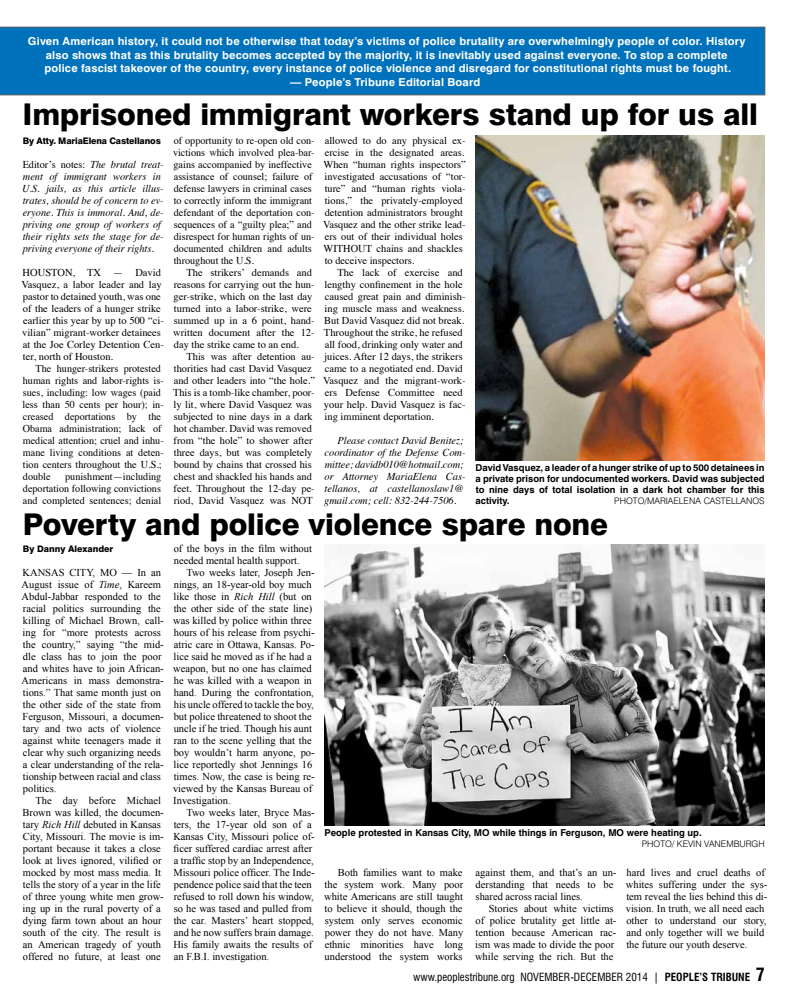
<style>
.page{position:relative;width:792px;height:1008px;background:#fff}
.page>*{position:absolute;margin:0;border:0;box-sizing:border-box;transform-origin:0 0}
.t1{font:800 30px "Swiss 721 BT";letter-spacing:-.005em;color:#000}
.t2{font:700 11px/13.7px "Swiss 721 BT";letter-spacing:.015em;color:#fff;text-align:center}
.t3{font:condensed 11px "Swiss 721 BT";color:#000}
.t4{font:10.5px/12px "Times New Roman";color:#000}
.t5{font:10.5px/12px "Times";color:#000}
.t6{font:italic 10.5px/12px "Times";color:#000}
.t7{font:700 9.5px/11px "Swiss 721 BT";color:#000;text-align:justify}
.t8{font:300 9px "Swiss 721 BT";color:#000}
.t9{font:800 9px "Swiss 721 BT";letter-spacing:-.01em;color:#000}
.s1{font-style:normal}
.s2{font-style:italic}
.s3{font-weight:700}
.s4{font-weight:700;font-size:18px}
</style>
<div class="page">
<div style="left:0;top:27px;width:765px;height:68px;background:#0072bc"></div>
<img style="left:475px;top:136px;width:290px;height:324px">
<img style="left:324px;top:544px;width:441px;height:282px">
<p class="t2" style="left:28px;top:34px;width:719px">Given American history, it could not be otherwise that today’s victims of police brutality are overwhelmingly people of color. History also shows that as this brutality becomes accepted by the majority, it is inevitably used against everyone. To stop a complete<br>police fascist takeover of the country, every instance of police violence and disregard for constitutional rights must be fought.</p>
<p class="t2" style="left:290px;top:75px;width:192px">— People’s Tribune Editorial Board</p>
<h1 class="t1" style="left:23px;top:96px;width:737px">Imprisoned immigrant workers stand up for us all</h1>
<p class="t9" style="left:23px;top:135px;width:140px">By Atty. MariaElena Castellanos</p>
<p class="t6" style="left:22px;top:158px;width:143px"><span class="s1">Editor’s notes:</span> The brutal treat&shy;ment of immigrant workers in<br>U.S. jails, as this article illus&shy;trates, should be of concern to ev&shy;eryone. This is immoral. And, de&shy;priving one group of workers of their rights sets the stage for de&shy;priving everyone of their rights<span class="s1">.</span></p>
<p class="t5" style="left:21px;top:266px;width:144px">HOUSTON, TX — David<br>Vasquez, a labor leader and lay pastor to detained youth, was one of the leaders of a hunger strike earlier this year by up to 500 “ci&shy;vilian” migrant-worker detainees at the Joe Corley Detention Cen&shy;ter, north of Houston.</p>
<p class="t5" style="left:23px;top:362px;width:143px;text-indent:13px">The hunger-strikers protested human rights and labor-rights is&shy;sues, including: low wages (paid less than 50 cents per hour); in&shy;creased deportations by the<br>Obama administration; lack of medical attention; cruel and inhu&shy;mane living conditions at deten&shy;tion centers throughout the U.S.; double</p>
<p class="t5" style="left:23px;top:470px;width:140px;text-align:justify;text-indent:42px">punishment—including deportation following convictions and completed sentences; denial</p>
<p class="t5" style="left:173px;top:134px;width:143px">of opportunity to re-open old con&shy;victions which involved plea-bar&shy;gains accompanied by ineffective assistance of counsel; failure of defense lawyers in criminal cases to correctly inform the immigrant defendant of the deportation con&shy;sequences of a “guilty plea;” and disrespect for human rights of un&shy;documented children and adults throughout the U.S.</p>
<p class="t5" style="left:173px;top:266px;width:143px;text-indent:13px">The strikers’ demands and reasons for carrying out the hun&shy;ger-strike, which on the last day turned into a labor-strike, were summed up in a 6 point, hand&shy;written document after the 12- day the strike came to an end.</p>
<p class="t5" style="left:173px;top:350px;width:143px;text-indent:14px">This was after detention au&shy;thorities had cast David Vasquez and other leaders into “the hole.”<br>This is a tomb-like chamber, poor&shy;ly lit, where David Vasquez was subjected to nine days in a dark hot chamber. David was removed from “the hole” to shower after three days, but was completely bound by chains that crossed his chest and shackled his hands and feet. Throughout the 12-day pe&shy;riod, David Vasquez was NOT</p>
<p class="t5" style="left:323px;top:134px;width:144px">allowed to do any physical ex&shy;ercise in the designated areas.<br>When “human rights inspectors” investigated accusations of “tor&shy;ture” and “human rights viola&shy;tions,” the privately-employed detention administrators brought<br>Vasquez and the other strike lead&shy;ers out of their individual holes<br>WITHOUT chains and shackles to deceive inspectors.</p>
<p class="t5" style="left:323px;top:266px;width:144px;text-indent:14px">The lack of exercise and lengthy confinement in the hole caused great pain and diminish&shy;ing muscle mass and weakness.<br>But David Vasquez did not break.<br>Throughout the strike, he refused all food, drinking only water and juices. After 12 days, the strikers came to a negotiated end. David<br>Vasquez and the migrant-work&shy;ers Defense Committee need your help. David Vasquez is fac&shy;ing imminent deportation.</p>
<p class="t6" style="left:324px;top:434px;width:143px;text-indent:13px">Please contact David Benitez; coordinator of the Defense Com&shy;mittee; davidb010@hotmail.com; or Attorney MariaElena Cas&shy;tellanos, at castellanoslaw1@ gmail.com; cell: 832-244-7506.</p>
<p class="t7" style="left:476px;top:462px;width:291px">David Vasquez, a leader of a hunger strike of up to 500 detainees in a private prison for undocumented workers. David was subjected to nine days of total isolation in a dark hot chamber for this activity.</p>
<p class="t8" style="left:614px;top:495px;width:152px">PHOTO/MARIAELENA CASTELLANOS</p>
<h1 class="t1" style="left:23px;top:506px;width:587px">Poverty and police violence spare none</h1>
<p class="t9" style="left:23px;top:543px;width:92px">By Danny Alexander</p>
<p class="t4" style="left:22px;top:566px;width:144px">KANSAS CITY, MO — In an<br>August issue of <span class="s2">Time</span>, Kareem<br>Abdul-Jabbar responded to the racial politics surrounding the killing of Michael Brown, call&shy;ing for “more protests across the country,” saying “the mid&shy;dle class has to join the poor and whites have to join African-<br>Americans in mass demonstra&shy;tions.” That same month just on the other side of the state from<br>Ferguson, Missouri, a documen&shy;tary and two acts of violence against white teenagers made it clear why such organizing needs a clear understanding of the rela&shy;tionship between racial and class politics.</p>
<p class="t4" style="left:23px;top:794px;width:143px;text-indent:13px">The day before Michael<br>Brown was killed, the documen&shy;tary <span class="s2">Rich Hill</span> debuted in Kansas<br>City, Missouri. The movie is im&shy;portant because it takes a close look at lives ignored, vilified or mocked by most mass media. It tells the story of a year in the life of three young white men grow&shy;ing up in the rural poverty of a dying farm town about an hour south of the city. The result is an American tragedy of youth offered no future, at least one</p>
<p class="t4" style="left:174px;top:542px;width:140px">of the boys in the film without needed mental health support.</p>
<p class="t4" style="left:173px;top:566px;width:143px;text-indent:13px">Two weeks later, Joseph Jen&shy;nings, an 18-year-old boy much like those in <span class="s2">Rich Hill</span> (but on the other side of the state line) was killed by police within three hours of his release from psychi&shy;atric care in Ottawa, Kansas. Po&shy;lice said he moved as if he had a weapon, but no one has claimed he was killed with a weapon in hand. During the confrontation, his uncle offered to tackle the boy, but police threatened to shoot the uncle if he tried. Though his aunt ran to the scene yelling that the boy wouldn’t harm anyone, po&shy;lice reportedly shot Jennings 16 times. Now, the case is being re&shy;viewed by the Kansas Bureau of<br>Investigation.</p>
<p class="t4" style="left:173px;top:806px;width:143px;text-indent:13px">Two weeks later, Bryce Mas&shy;ters, the 17-year old son of a<br>Kansas City, Missouri police of&shy;ficer suffered cardiac arrest after a traffic stop by an Independence,<br>Missouri police officer. The Inde&shy;pendence police said that the teen refused to roll down his window, so he was tased and pulled from the car. Masters’ heart stopped, and he now suffers brain damage.<br>His family awaits the results of an F.B.I. investigation.</p>
<p class="t7" style="left:325px;top:827px;width:379px">People protested in Kansas City, MO while things in Ferguson, MO were heating up.</p>
<p class="t8" style="left:642px;top:839px;width:124px">PHOTO/ KEVIN VANEMBURGH</p>
<p class="t4" style="left:324px;top:866px;width:141px;text-align:justify;text-indent:14px">Both families want to make the system work. Many poor white Americans are still taught to believe it should, though the system only serves economic power they do not have. Many ethnic minorities have long understood the system works</p>
<p class="t4" style="left:476px;top:866px;width:142px">against them, and that’s an un&shy;derstanding that needs to be shared across racial lines.</p>
<p class="t4" style="left:475px;top:902px;width:143px;text-indent:14px">Stories about white victims of police brutality get little at&shy;tention because American rac&shy;ism was made to divide the poor while serving the rich. But the</p>
<p class="t4" style="left:626px;top:866px;width:143px">hard lives and cruel deaths of whites suffering under the sys&shy;tem reveal the lies behind this di&shy;vision. In truth, we all need each other to understand our story, and only together will we build the future our youth deserve.</p>
<p class="t3" style="left:413px;top:970px;width:353px">www.peoplestribune.org NOVEMBER-DECEMBER 2014 | <span class="s3">PEOPLE’S TRIBUNE</span> <span class="s4">7</span></p>
</div>
